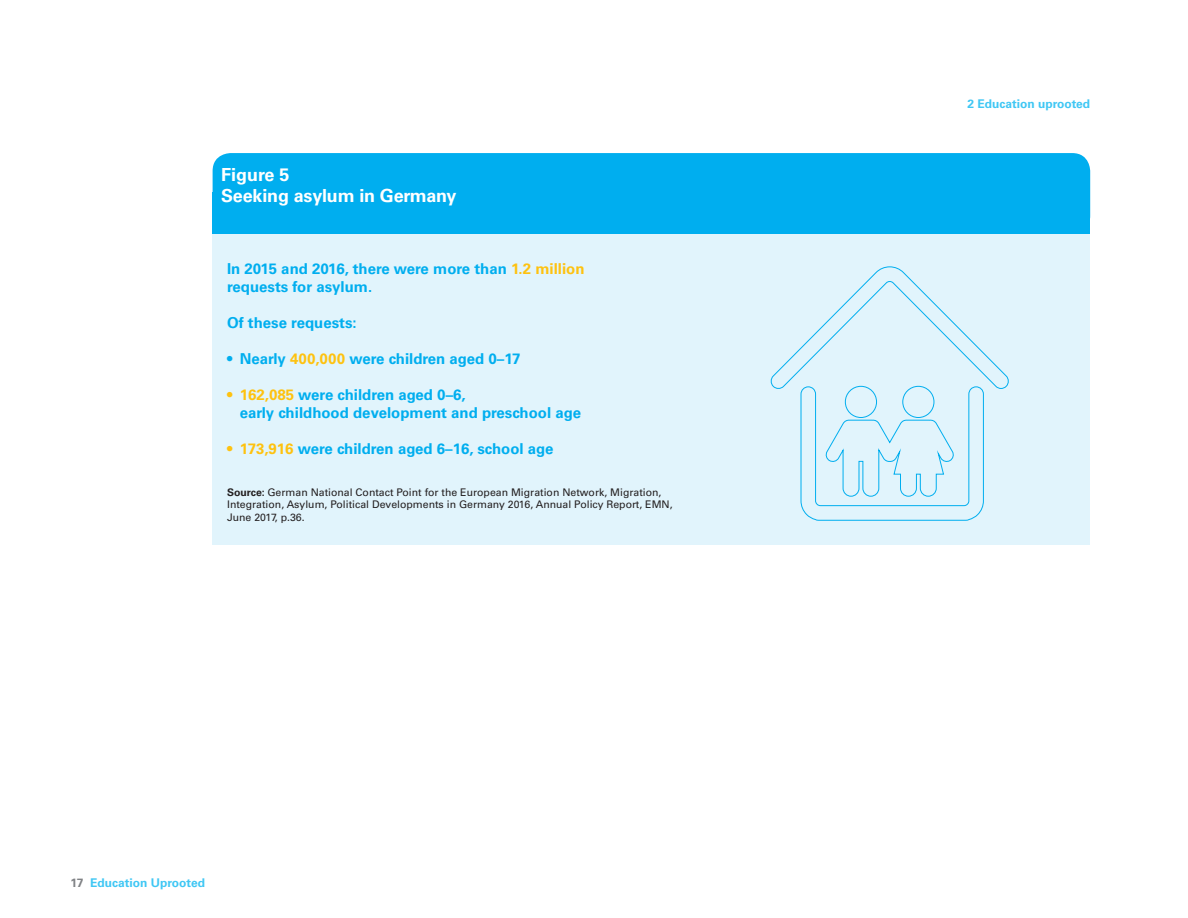
<style>
.page{position:relative;width:1188px;height:918px;background:#fff}
.page>*{position:absolute;margin:0;border:0;box-sizing:border-box;transform-origin:0 0}
.t1{font:700 18px/21.6px "Univers LT Std";letter-spacing:-.01em;color:#fff}
.t2{font:700 15px/18px "Univers LT Std";color:#00aeef}
.t3{font:700 12px "Univers LT Std";color:#40c7f4}
.t4{font:10.5px/12.6px "Univers LT Std";color:#231f20}
.s1{color:#fec210}
.s2{font-weight:700}
.s3{color:#808285}
</style>
<div class="page">
<div style="left:213px;top:213px;width:877px;height:332px;background:#e1f4fc"></div>
<div style="left:213px;top:153px;width:877px;height:81px;background:#00aeef;border-radius:18px"></div>
<div style="left:213px;top:192px;width:877px;height:42px;background:#00aeef"></div>
<svg style="left:770px;top:266px;width:239px;height:255px"></svg>
<p class="t1" style="left:221px;top:164px;width:237px">Figure 5<br>Seeking asylum in Germany</p>
<p class="t2" style="left:227px;top:260px;width:359px">In 2015 and 2016, there were more than <span class="s1">1.2 million </span>requests for asylum.</p>
<p class="t2" style="left:227px;top:314px;width:131px">Of these requests:</p>
<p class="t2" style="left:227px;top:350px;width:295px">• Nearly <span class="s1">400,000</span> were children aged 0–17</p>
<p class="t2" style="left:240px;top:386px;width:343px;text-indent:-13px"><span class="s1">• 162,085</span> were children aged 0–6,<br>early childhood development and preschool age</p>
<p class="t2" style="left:227px;top:440px;width:328px"><span class="s1">• 173,916</span> were children aged 6–16, school age</p>
<p class="t4" style="left:227px;top:486px;width:447px"><span class="s2">Source:</span> German National Contact Point for the European Migration Network, Migration,<br>Integration, Asylum, Political Developments in Germany 2016, Annual Policy Report, EMN,<br>June 2017, p.36.</p>
<p class="t3" style="left:71px;top:876px;width:136px"><span class="s3">17</span> Education Uprooted</p>
<p class="t3" style="left:967px;top:97px;width:124px">2 Education uprooted</p>
</div>
